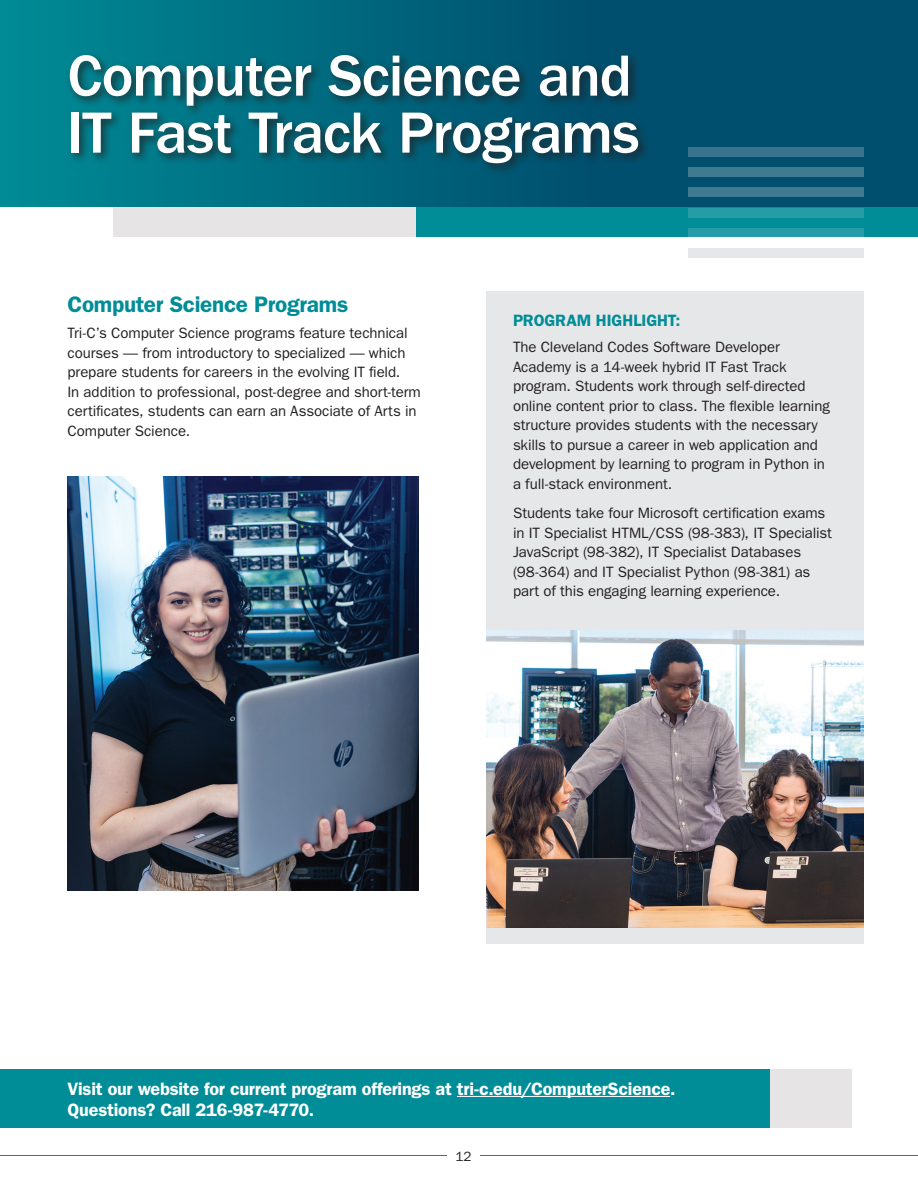
<style>
.page{position:relative;width:918px;height:1188px;background:#fff}
.page>*{position:absolute;margin:0;border:0;box-sizing:border-box;transform-origin:0 0}
.Section_Title_Reverse_H1{font:500 60px/57px "ITC Franklin Gothic Std";letter-spacing:-.02em;color:#fff}
.Section_Secondary_Titles_H1{font:600 22.5px "ITC Franklin Gothic Std";letter-spacing:-.01em;color:#008d97}
.Program_Info_Line_P{font:600 18px/21px "ITC Franklin Gothic Std";letter-spacing:-.01em;color:#fff}
.Program_Subtitles_H2{font:600 16.5px "ITC Franklin Gothic Std";letter-spacing:-.005em;color:#008d97}
.Para_First{font:15px/19.5px "ITC Franklin Gothic Std";letter-spacing:-.005em;color:#231f20}
.Para{font:15px/19.5px "ITC Franklin Gothic Std";letter-spacing:-.005em;color:#231f20}
.t1{font:13.5px "ITC Franklin Gothic Std";color:#231f20}
</style>
<div class="page">
<div style="left:486px;top:291px;width:378px;height:653px;background:#e6e7e9"></div>
<hr style="left:0;top:1155px;width:918px;height:1px;background:#008d97">
<div style="left:447px;top:1142px;width:33px;height:27px;background:#fff"></div>
<img style="left:486px;top:631px;width:378px;height:297px">
<div style="left:0;top:0;width:918px;height:207px;background:#014f6e"></div>
<div style="left:0;top:0;width:594px;height:207px;background:linear-gradient(to right,#008b96,#004f6e)"></div>
<div style="left:416px;top:207px;width:502px;height:30px;background:#008d97"></div>
<div style="left:113px;top:207px;width:303px;height:30px;background:#e7e4e5"></div>
<div style="left:688px;top:147px;width:176px;height:10px;background:#39748c"></div>
<div style="left:688px;top:167px;width:176px;height:10px;background:#3f7a91"></div>
<div style="left:688px;top:188px;width:176px;height:9px;background:#3f7a91"></div>
<div style="left:688px;top:208px;width:176px;height:10px;background:#269da6"></div>
<div style="left:688px;top:228px;width:176px;height:10px;background:#269da6"></div>
<div style="left:688px;top:248px;width:176px;height:10px;background:#e6e7e9"></div>
<div style="left:66px;top:51px;width:585px;height:125px;background:#231f20;opacity:.75"></div>
<img style="left:68px;top:476px;width:350px;height:415px">
<div style="left:607px;top:1070px;width:245px;height:58px;background:#e7e4e5"></div>
<div style="left:0;top:1070px;width:770px;height:58px;background:#008d97"></div>
<hr style="left:457px;top:1096px;width:213px;height:1px;background:#fff">
<hr style="left:917px;top:1070px;width:1px;height:58px;background:#008d97">
<h1 class="Section_Title_Reverse_H1" style="left:68px;top:48px;width:574px">Computer Science and<br>IT Fast Track Programs</h1>
<h1 class="Section_Secondary_Titles_H1" style="left:68px;top:291px;width:282px">Computer Science Programs</h1>
<p class="Para_First" style="left:68px;top:324px;width:355px">Tri-C’s Computer Science programs feature technical courses — from introductory to specialized — which prepare students for careers in the evolving IT field.<br>In addition to professional, post-degree and short-term certificates, students can earn an Associate of Arts in Computer Science.</p>
<h2 class="Program_Subtitles_H2" style="left:513px;top:311px;width:169px">PROGRAM HIGHLIGHT:</h2>
<p class="Para_First" style="left:513px;top:338px;width:319px">The Cleveland Codes Software Developer Academy is a 14-week hybrid IT Fast Track program. Students work through self-directed online content prior to class. The flexible learning structure provides students with the necessary skills to pursue a career in web application and development by learning to program in Python in a full-stack environment.</p>
<p class="Para" style="left:513px;top:503px;width:321px">Students take four Microsoft certification exams in IT Specialist HTML/CSS (98-383), IT Specialist JavaScript (98-382), IT Specialist Databases (98‑364) and IT Specialist Python (98-381) as part of this engaging learning experience.</p>
<p class="Program_Info_Line_P" style="left:68px;top:1078px;width:610px">Visit our website for current program offerings at tri-c.edu/ComputerScience.<br>Questions? Call 216-987-4770.</p>
<p class="t1" style="left:455px;top:1148px;width:18px">12</p>
</div>
